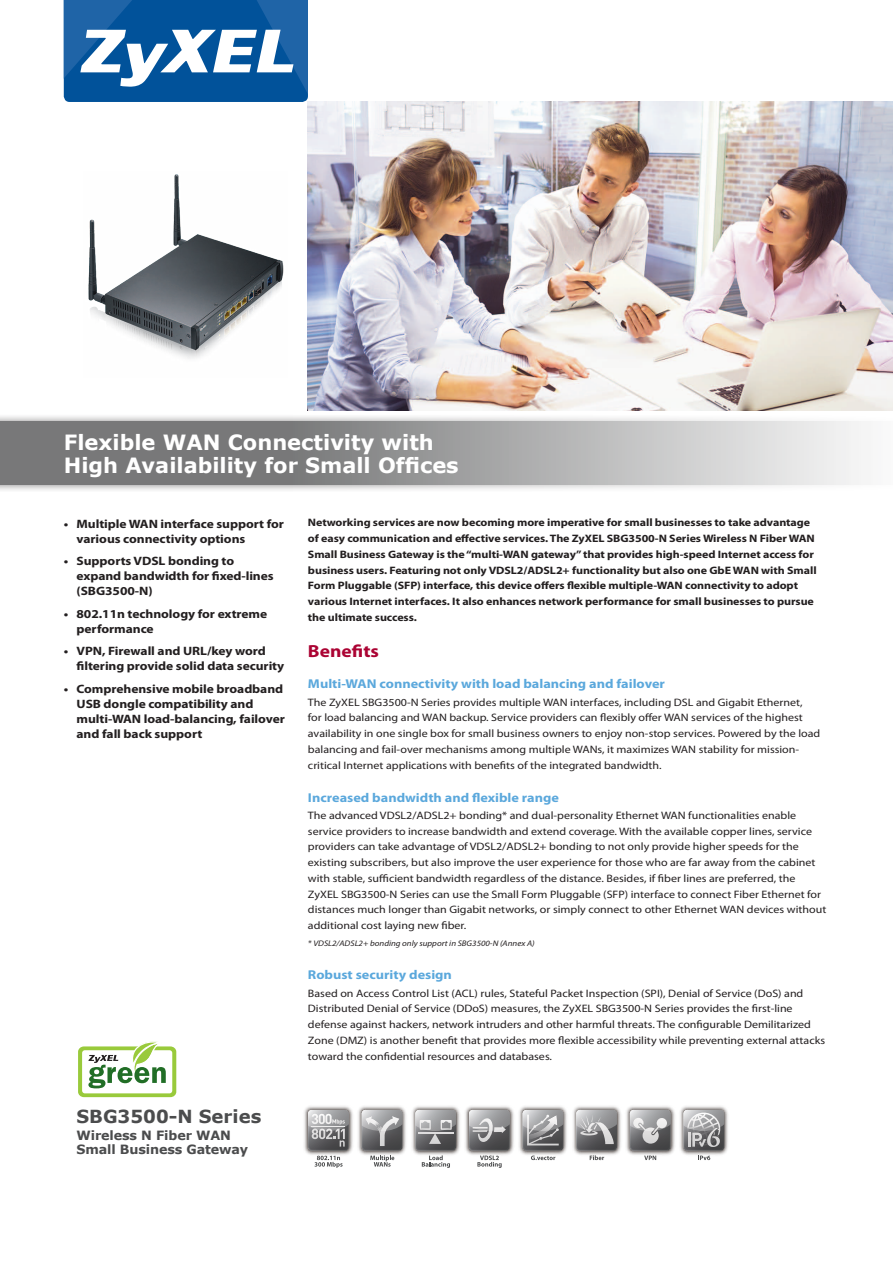
<style>
.page{position:relative;width:893px;height:1263px;background:#fff}
.page>*{position:absolute;margin:0;border:0;box-sizing:border-box;transform-origin:0 0}
.t1{font:700 21px/22.5px "Verdana";color:#fff}
.t2{font:700 18px "Verdana";color:#4b4c4d}
.t3{font:700 17.55px "Myriad Pro";color:#ab0333;scale:1.11 1}
.t4{font:700 12.9px "Myriad Pro";color:#5ba8dc;scale:1.11 1}
.t5{font:700 12.75px/14.2px "Verdana";letter-spacing:-.01em;color:#4b4c4d}
.t6{font:700 12.15px/15px "Myriad Pro";letter-spacing:-.005em;color:#231f20;scale:1.11 1}
.t7{font:10.8px/15.8px "Myriad Pro";color:#231f20;scale:1.11 1}
.t8{font:700 10.8px/15.8px "Myriad Pro";letter-spacing:-.005em;color:#231f20;scale:1.11 1}
.t9{font:italic 8.1px "Myriad Pro";color:#231f20;scale:1.11 1}
</style>
<div class="page">
<svg style="left:64px;top:0;width:244px;height:102px"></svg>
<div style="left:0;top:414px;width:893px;height:79px;background:#231f20;opacity:.65"></div>
<svg style="left:0;top:421px;width:893px;height:64px;background:#a4a5a5"></svg>
<img style="left:308px;top:102px;width:585px;height:308px">
<svg style="left:78px;top:1041px;width:99px;height:57px"></svg>
<img style="left:304px;top:1106px;width:424px;height:48px">
<svg style="left:415px;top:1110px;width:41px;height:58px"></svg>
<svg style="left:469px;top:1110px;width:41px;height:58px"></svg>
<svg style="left:576px;top:1110px;width:41px;height:50px;background:#9c9c9d"></svg>
<svg style="left:683px;top:1110px;width:41px;height:50px;background:#a7a6a7"></svg>
<svg style="left:630px;top:1110px;width:41px;height:50px;background:#a09fa1"></svg>
<svg style="left:362px;top:1110px;width:40px;height:56px"></svg>
<svg style="left:308px;top:1110px;width:41px;height:58px"></svg>
<svg style="left:523px;top:1110px;width:40px;height:50px;background:#9d9d9e"></svg>
<img style="left:88px;top:174px;width:196px;height:185px">
<h1 class="t1" style="left:64px;top:430px;width:396px">Flexible WAN Connectivity with<br>High Availability for Small Offices</h1>
<p class="t6" style="left:77px;top:516px;width:188px;text-indent:-13px">• Multiple WAN interface support for various connectivity options</p>
<p class="t6" style="left:77px;top:553px;width:179px;text-indent:-13px">• Supports VDSL bonding to expand bandwidth for fixed-lines (SBG3500-N)</p>
<p class="t6" style="left:77px;top:606px;width:173px;text-indent:-13px">• 802.11n technology for extreme performance</p>
<p class="t6" style="left:77px;top:643px;width:189px;text-indent:-13px">• VPN, Firewall and URL/key word filtering provide solid data security</p>
<p class="t6" style="left:77px;top:681px;width:189px;text-indent:-13px">• Comprehensive mobile broadband<br>USB dongle compatibility and multi-WAN load-balancing, failover and fall back support</p>
<h2 class="t2" style="left:77px;top:1105px;width:186px">SBG3500-N Series</h2>
<p class="t5" style="left:77px;top:1128px;width:173px">Wireless N Fiber WAN<br>Small Business Gateway</p>
<p class="t8" style="left:308px;top:514px;width:460px">Networking services are now becoming more imperative for small businesses to take advantage of easy communication and effective services. The ZyXEL SBG3500-N Series Wireless N Fiber WAN Small Business Gateway is the “multi-WAN gateway” that provides high-speed Internet access for business users. Featuring not only VDSL2/ADSL2+ functionality but also one GbE WAN with Small Form Pluggable (SFP) interface, this device offers flexible multiple-WAN connectivity to adopt various Internet interfaces. It also enhances network performance for small businesses to pursue the ultimate success.</p>
<h3 class="t3" style="left:308px;top:640px;width:65px">Benefits</h3>
<p class="t4" style="left:308px;top:676px;width:323px">Multi-WAN connectivity with load balancing and failover</p>
<p class="t7" style="left:308px;top:694px;width:463px">The ZyXEL SBG3500-N Series provides multiple WAN interfaces, including DSL and Gigabit Ethernet,<br>for load balancing and WAN backup. Service providers can flexibly offer WAN services of the highest availability in one single box for small business owners to enjoy non-stop services. Powered by the load balancing and fail-over mechanisms among multiple WANs, it maximizes WAN stability for mission&shy;critical Internet applications with benefits of the integrated bandwidth.</p>
<p class="t4" style="left:308px;top:789px;width:228px">Increased bandwidth and flexible range</p>
<p class="t7" style="left:308px;top:807px;width:468px">The advanced VDSL2/ADSL2+ bonding* and dual-personality Ethernet WAN functionalities enable service providers to increase bandwidth and extend coverage. With the available copper lines, service providers can take advantage of VDSL2/ADSL2+ bonding to not only provide higher speeds for the existing subscribers, but also improve the user experience for those who are far away from the cabinet with stable, sufficient bandwidth regardless of the distance. Besides, if fiber lines are preferred, the ZyXEL SBG3500-N Series can use the Small Form Pluggable (SFP) interface to connect Fiber Ethernet for distances much longer than Gigabit networks, or simply connect to other Ethernet WAN devices without additional cost laying new fiber.</p>
<p class="t9" style="left:308px;top:939px;width:206px">* VDSL2/ADSL2+ bonding only support in SBG3500-N (Annex A)</p>
<p class="t4" style="left:308px;top:967px;width:131px">Robust security design</p>
<p class="t7" style="left:308px;top:985px;width:467px">Based on Access Control List (ACL) rules, Stateful Packet Inspection (SPI), Denial of Service (DoS) and Distributed Denial of Service (DDoS) measures, the ZyXEL SBG3500-N Series provides the first-line defense against hackers, network intruders and other harmful threats. The configurable Demilitarized Zone (DMZ) is another benefit that provides more flexible accessibility while preventing external attacks toward the confidential resources and databases.</p>
</div>
